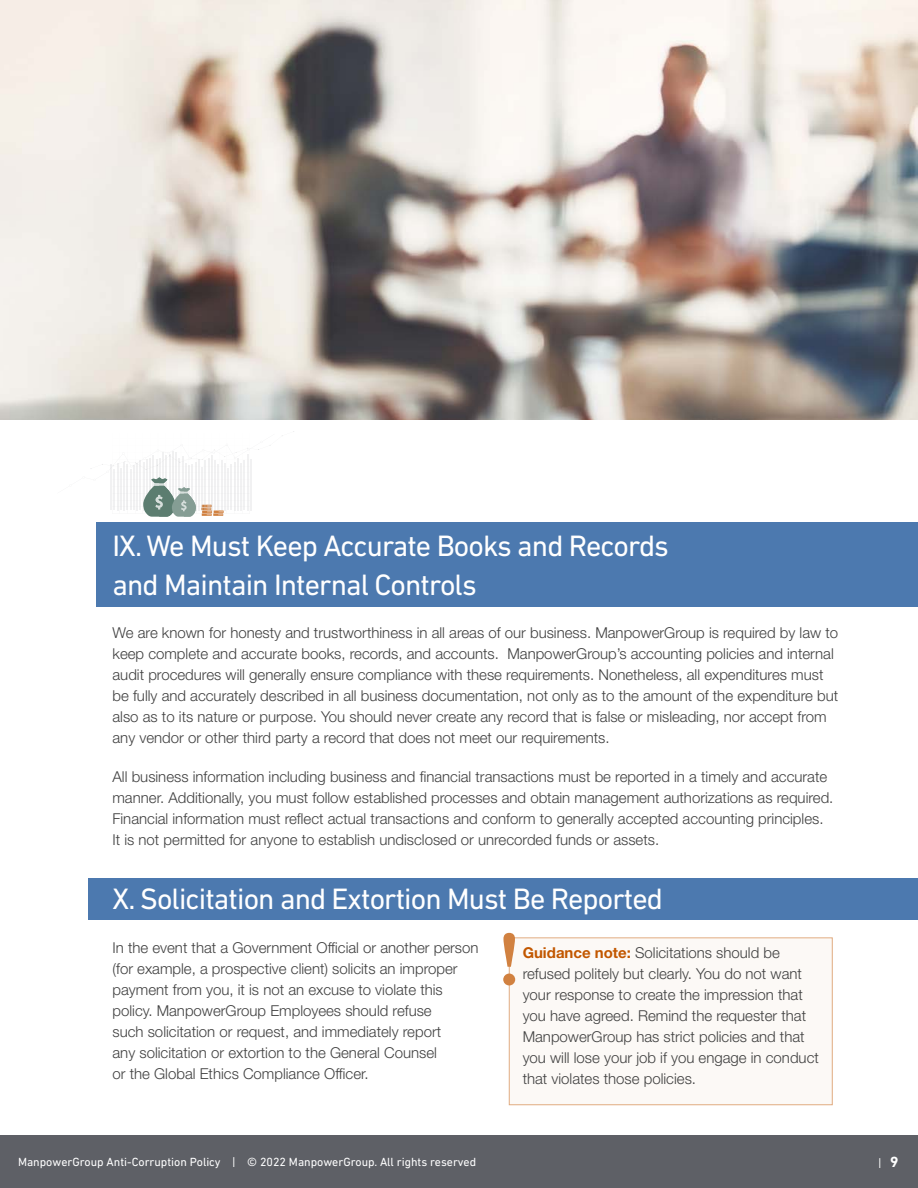
<style>
.page{position:relative;width:918px;height:1188px;background:#fff}
.page>*{position:absolute;margin:0;border:0;box-sizing:border-box;transform-origin:0 0}
.t1{font:30px/39px "DIN Next LT Pro";letter-spacing:-.03em;color:#fff}
.t2{font:300 15px/21px "Helvetica Neue LT Std";color:#404040}
.t3{font:12px "DIN Next LT Pro";color:#fff}
.s1{font-weight:700;color:#c25700}
.s2{font-weight:700;font-size:15px}
</style>
<div class="page">
<img style="left:0;top:0;width:918px;height:420px">
<div style="left:97px;top:522px;width:821px;height:84px;background:#4c79af"></div>
<div style="left:88px;top:878px;width:830px;height:42px;background:#4c79af"></div>
<div style="left:0;top:1136px;width:918px;height:52px;background:#5e6066"></div>
<svg style="left:91px;top:431px;width:203px;height:86px"></svg>
<div style="left:509px;top:938px;width:323px;height:167px;background:#fcf9f6"></div>
<svg style="left:503px;top:933px;width:12px;height:52px"></svg>
<h1 class="t1" style="left:112px;top:526px;width:558px">IX. We Must Keep Accurate Books and Records and Maintain Internal Controls</h1>
<p class="t2" style="left:112px;top:622px;width:727px">We are known for honesty and trustworthiness in all areas of our business. ManpowerGroup is required by law to keep complete and accurate books, records, and accounts. ManpowerGroup’s accounting policies and internal audit procedures will generally ensure compliance with these requirements. Nonetheless, all expenditures must be fully and accurately described in all business documentation, not only as to the amount of the expenditure but also as to its nature or purpose. You should never create any record that is false or misleading, nor accept from any vendor or other third party a record that does not meet our requirements.</p>
<p class="t2" style="left:112px;top:766px;width:722px">All business information including business and financial transactions must be reported in a timely and accurate manner. Additionally, you must follow established processes and obtain management authorizations as required.<br>Financial information must reflect actual transactions and conform to generally accepted accounting principles.<br>It is not permitted for anyone to establish undisclosed or unrecorded funds or assets.</p>
<h1 class="t1" style="left:112px;top:879px;width:552px">X. Solicitation and Extortion Must Be Reported</h1>
<p class="t2" style="left:523px;top:942px;width:298px"><span class="s1">Guidance note:</span> Solicitations should be refused politely but clearly. You do not want your response to create the impression that you have agreed. Remind the requester that ManpowerGroup has strict policies and that you will lose your job if you engage in conduct that violates those policies.</p>
<p class="t2" style="left:112px;top:937px;width:368px">In the event that a Government Official or another person (for example, a prospective client) solicits an improper payment from you, it is not an excuse to violate this policy. ManpowerGroup Employees should refuse<br>such solicitation or request, and immediately report<br>any solicitation or extortion to the General Counsel<br>or the Global Ethics Compliance Officer.</p>
<p class="t3" style="left:18px;top:1155px;width:460px">ManpowerGroup Anti-Corruption Policy | © 2022 ManpowerGroup. All rights reserved</p>
<p class="t3" style="left:878px;top:1156px;width:22px">| <span class="s2">9</span></p>
</div>
